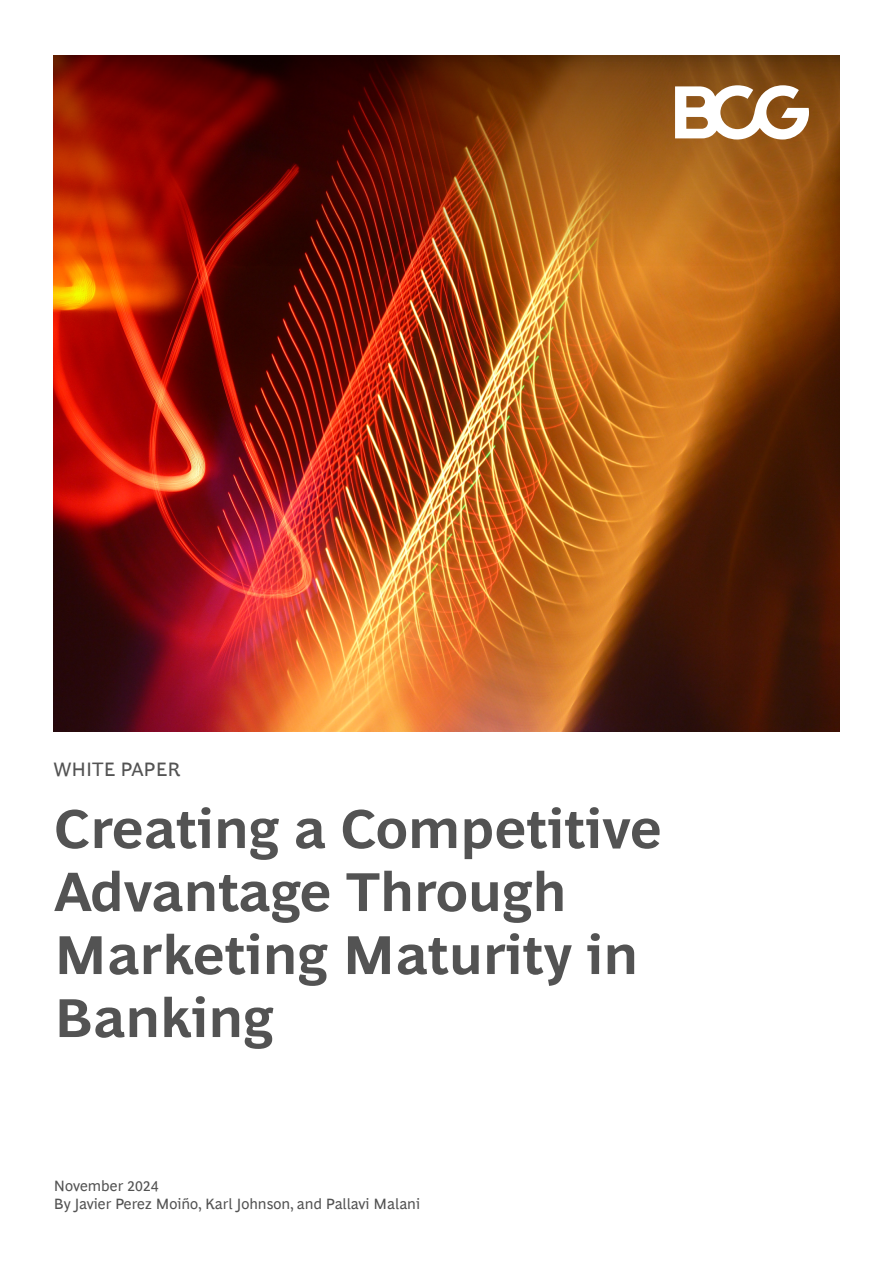
<style>
.page{position:relative;width:893px;height:1263px;background:#fff}
.page>*{position:absolute;margin:0;border:0;box-sizing:border-box;transform-origin:0 0}
.t1{font:700 55.5px/63px "Henderson BCG Sans";color:#535353}
.t2{font:19.5px "Henderson BCG Sans";color:#535353}
.t3{font:15px/18px "Henderson BCG Sans";color:#535353}
</style>
<div class="page">
<img style="left:54px;top:266px;width:785px;height:465px">
<svg style="left:54px;top:55px;width:785px;height:211px;background:#822f0a"></svg>
<svg style="left:675px;top:85px;width:134px;height:55px"></svg>
<p class="t2" style="left:54px;top:755px;width:128px">WHITE PAPER</p>
<p class="t1" style="left:54px;top:793px;width:609px">Creating a Competitive<br>Advantage Through<br>Marketing Maturity in<br>Banking</p>
<p class="t3" style="left:54px;top:1175px;width:368px">November 2024<br>By Javier Perez Moiño, Karl Johnson, and Pallavi Malani</p>
</div>
